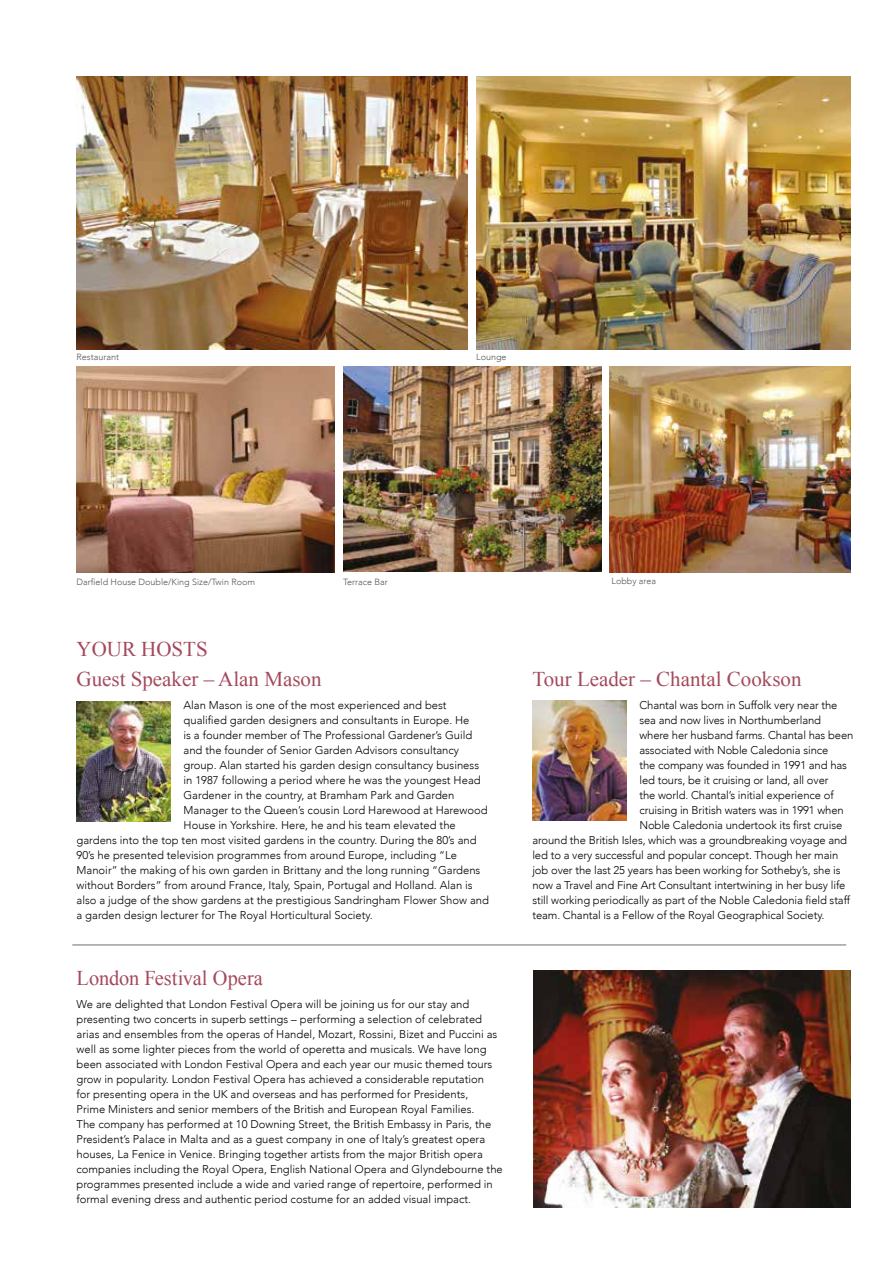
<style>
.page{position:relative;width:893px;height:1263px;background:#fff}
.page>*{position:absolute;margin:0;border:0;box-sizing:border-box;transform-origin:0 0}
.t1{font:21px/30px "Times New Roman";color:#a4495c}
.t2{font:300 11.25px/15px "Avenir";color:#000}
.t3{font:300 9px "Avenir";color:#575756}
</style>
<div class="page">
<img style="left:77px;top:77px;width:391px;height:273px">
<img style="left:476px;top:77px;width:374px;height:273px">
<img style="left:77px;top:366px;width:257px;height:206px">
<img style="left:343px;top:366px;width:258px;height:205px">
<img style="left:609px;top:366px;width:241px;height:206px">
<img style="left:532px;top:700px;width:95px;height:121px">
<img style="left:533px;top:970px;width:317px;height:238px">
<img style="left:77px;top:702px;width:94px;height:120px">
<hr style="left:72px;top:944px;width:774px;height:1px;background:#706f6f">
<p class="t3" style="left:77px;top:351px;width:44px">Restaurant</p>
<p class="t3" style="left:476px;top:351px;width:32px">Lounge</p>
<p class="t3" style="left:77px;top:576px;width:180px">Darfield House Double/King Size/Twin Room</p>
<p class="t3" style="left:343px;top:576px;width:46px">Terrace Bar</p>
<h1 class="t1" style="left:77px;top:633px;width:246px">YOUR HOSTS<br>Guest Speaker – Alan Mason</h1>
<p class="t2" style="left:184px;top:698px;width:265px">Alan Mason is one of the most experienced and best</p>
<p class="t2" style="left:184px;top:713px;width:287px">qualified garden designers and consultants in Europe. He</p>
<p class="t2" style="left:184px;top:728px;width:290px">is a founder member of The Professional Gardener’s Guild</p>
<p class="t2" style="left:184px;top:743px;width:277px">and the founder of Senior Garden Advisors consultancy</p>
<p class="t2" style="left:184px;top:758px;width:297px">group. Alan started his garden design consultancy business</p>
<p class="t2" style="left:184px;top:773px;width:299px">in 1987 following a period where he was the youngest Head</p>
<p class="t2" style="left:184px;top:788px;width:272px">Gardener in the country, at Bramham Park and Garden</p>
<p class="t2" style="left:184px;top:803px;width:306px">Manager to the Queen’s cousin Lord Harewood at Harewood</p>
<p class="t2" style="left:184px;top:818px;width:274px">House in Yorkshire. Here, he and his team elevated the</p>
<p class="t2" style="left:77px;top:833px;width:402px">gardens into the top ten most visited gardens in the country. During the 80’s and</p>
<p class="t2" style="left:77px;top:848px;width:382px">90’s he presented television programmes from around Europe, including “Le</p>
<p class="t2" style="left:77px;top:863px;width:405px">Manoir” the making of his own garden in Brittany and the long running “Gardens</p>
<p class="t2" style="left:77px;top:878px;width:398px">without Borders” from around France, Italy, Spain, Portugal and Holland. Alan is</p>
<p class="t2" style="left:77px;top:893px;width:414px">also a judge of the show gardens at the prestigious Sandringham Flower Show and</p>
<p class="t2" style="left:77px;top:908px;width:298px">a garden design lecturer for The Royal Horticultural Society.</p>
<h1 class="t1" style="left:77px;top:962px;width:188px">London Festival Opera</h1>
<p class="t2" style="left:77px;top:997px;width:428px">We are delighted that London Festival Opera will be joining us for our stay and presenting two concerts in superb settings – performing a selection of celebrated arias and ensembles from the operas of Handel, Mozart, Rossini, Bizet and Puccini as well as some lighter pieces from the world of operetta and musicals. We have long been associated with London Festival Opera and each year our music themed tours grow in popularity. London Festival Opera has achieved a considerable reputation<br>for presenting opera in the UK and overseas and has performed for Presidents,<br>Prime Ministers and senior members of the British and European Royal Families.<br>The company has performed at 10 Downing Street, the British Embassy in Paris, the President’s Palace in Malta and as a guest company in one of Italy’s greatest opera houses, La Fenice in Venice. Bringing together artists from the major British opera companies including the Royal Opera, English National Opera and Glyndebourne the programmes presented include a wide and varied range of repertoire, performed in formal evening dress and authentic period costume for an added visual impact.</p>
<p class="t3" style="left:612px;top:576px;width:46px">Lobby area</p>
<h1 class="t1" style="left:532px;top:663px;width:271px">Tour Leader – Chantal Cookson</h1>
<p class="t2" style="left:639px;top:698px;width:200px">Chantal was born in Suffolk very near the</p>
<p class="t2" style="left:639px;top:713px;width:183px">sea and now lives in Northumberland</p>
<p class="t2" style="left:639px;top:728px;width:215px">where her husband farms. Chantal has been</p>
<p class="t2" style="left:639px;top:743px;width:190px">associated with Noble Caledonia since</p>
<p class="t2" style="left:639px;top:758px;width:209px">the company was founded in 1991 and has</p>
<p class="t2" style="left:639px;top:773px;width:191px">led tours, be it cruising or land, all over</p>
<p class="t2" style="left:639px;top:788px;width:196px">the world. Chantal’s initial experience of</p>
<p class="t2" style="left:639px;top:803px;width:206px">cruising in British waters was in 1991 when</p>
<p class="t2" style="left:639px;top:818px;width:204px">Noble Caledonia undertook its first cruise</p>
<p class="t2" style="left:532px;top:833px;width:316px">around the British Isles, which was a groundbreaking voyage and</p>
<p class="t2" style="left:532px;top:848px;width:307px">led to a very successful and popular concept. Though her main</p>
<p class="t2" style="left:532px;top:863px;width:310px">job over the last 25 years has been working for Sotheby’s, she is</p>
<p class="t2" style="left:532px;top:878px;width:315px">now a Travel and Fine Art Consultant intertwining in her busy life</p>
<p class="t2" style="left:532px;top:893px;width:319px">still working periodically as part of the Noble Caledonia field staff</p>
<p class="t2" style="left:532px;top:908px;width:293px">team. Chantal is a Fellow of the Royal Geographical Society.</p>
</div>
